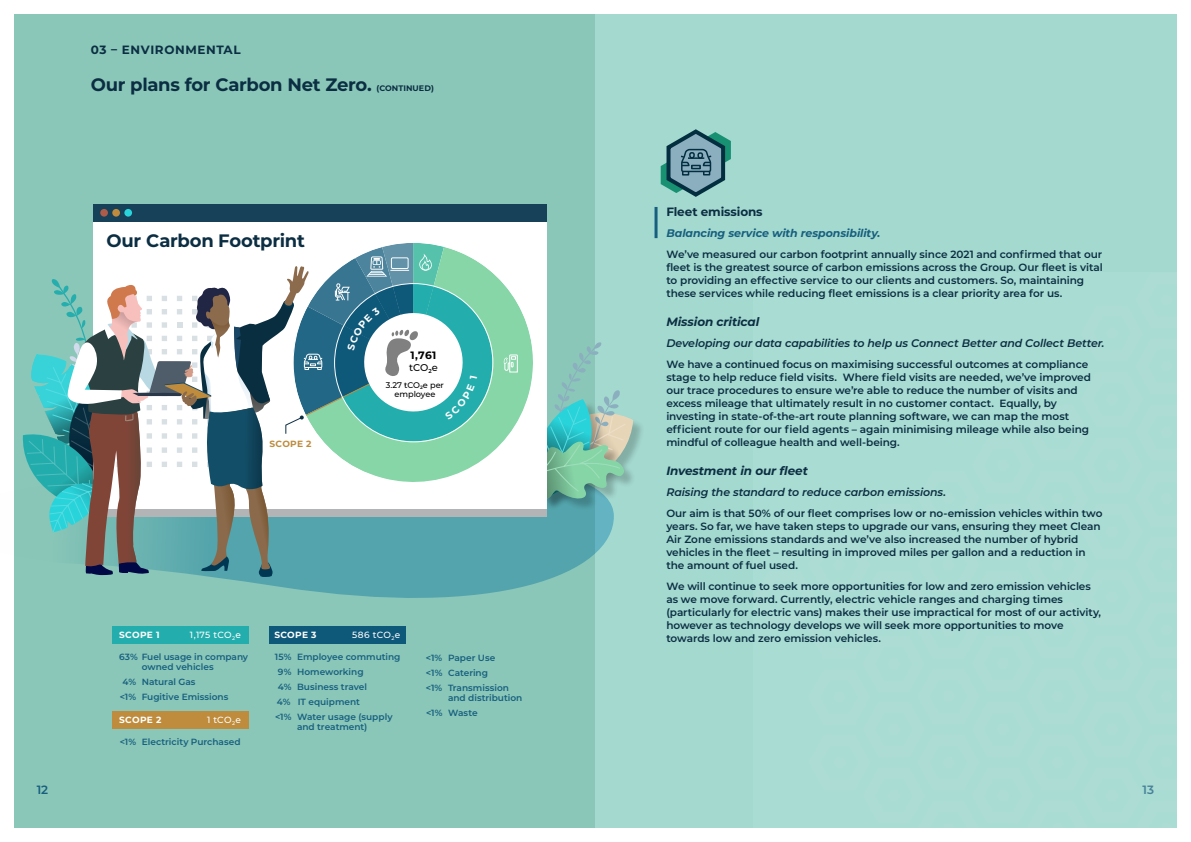
<style>
.page{position:relative;width:1191px;height:842px;background:#fff}
.page>*{position:absolute;margin:0;border:0;box-sizing:border-box;transform-origin:0 0}
.t1{font:700 18px "Montserrat";letter-spacing:-.015em;color:#0b2e43}
.t2{font:italic 700 12px "Montserrat";letter-spacing:-.01em;color:#0b2e43}
.t3{font:700 12px "Montserrat";letter-spacing:.05em;color:#0b2e43}
.t4{font:700 12px "Montserrat";color:#0b2e43}
.t5{font:600 12px "Montserrat";color:#175f7f}
.t6{font:600 12px "Montserrat";color:#478199}
.t7{font:italic 600 11px "Montserrat";letter-spacing:-.01em;color:#0b2e43}
.t8{font:italic 700 11px "Montserrat";letter-spacing:-.005em;color:#175f7f}
.t9{font:700 10.7px "Montserrat";color:#000}
.t10{font:600 10.5px/13px "Montserrat";letter-spacing:-.005em;color:#0b2e43}
.t11{font:500 9.8px "Montserrat";color:#000}
.t12{font:600 9px/15px "Montserrat";color:#175f7f}
.t13{font:500 9px "Montserrat";letter-spacing:.03em;color:#fff}
.t14{font:700 9px "Montserrat";letter-spacing:.035em;color:#fff}
.t15{font:700 9px "Montserrat";letter-spacing:.035em;color:#be8c3c}
.t16{font:500 8.2px/9px "Montserrat";letter-spacing:-.005em;color:#000;text-align:center}
.t17{font:700 8px "Montserrat";letter-spacing:.005em;color:#0b2e43}
.t18{font:500 2.5px "Montserrat";color:#000}
</style>
<div class="page">
<div style="left:14px;top:14px;width:581px;height:814px;background:#8ac7b8"></div>
<div style="left:595px;top:14px;width:581px;height:814px;background:#a4d9cf"></div>
<hr style="left:654px;top:207px;width:3px;height:31px;background:#175f7f">
<svg style="left:660px;top:129px;width:71px;height:68px"></svg>
<div style="left:697px;top:152px;width:6px;height:7px;border:2px solid #032e40;border-radius:50%"></div>
<div style="left:689px;top:152px;width:6px;height:7px;border:2px solid #032e40;border-radius:50%"></div>
<svg style="left:213px;top:511px;width:401px;height:87px;fill:#53a4ac"></svg>
<div style="left:541px;top:414px;width:104px;height:81px;background:#000;opacity:.2"></div>
<div style="left:541px;top:443px;width:95px;height:68px;background:#000;opacity:.2"></div>
<svg style="left:547px;top:342px;width:86px;height:160px"></svg>
<div style="left:94px;top:204px;width:453px;height:19px;background:#174059"></div>
<div style="left:100px;top:209px;width:8px;height:8px;background:#ad5c4a;border-radius:50%"></div>
<div style="left:112px;top:209px;width:8px;height:8px;background:#bf8c3d;border-radius:50%"></div>
<div style="left:124px;top:209px;width:8px;height:8px;background:#29d4db;border-radius:50%"></div>
<div style="left:94px;top:222px;width:453px;height:287px;background:#fff"></div>
<svg style="left:518px;top:305px;width:14px;height:115px;fill:#87d6a8"></svg>
<div style="left:113px;top:626px;width:136px;height:17px;background:#24adad"></div>
<div style="left:113px;top:711px;width:136px;height:17px;background:#be8c3c"></div>
<div style="left:269px;top:626px;width:136px;height:17px;background:#0e587a"></div>
<svg style="left:22px;top:241px;width:496px;height:336px"></svg>
<p class="t3" style="left:91px;top:41px;width:151px">03 – ENVIRONMENTAL</p>
<h1 class="t1" style="left:91px;top:72px;width:283px">Our plans for Carbon Net Zero.</h1>
<p class="t17" style="left:376px;top:83px;width:59px">(CONTINUED)</p>
<h1 class="t1" style="left:106px;top:228px;width:200px">Our Carbon Footprint</h1>
<p class="t15" style="left:269px;top:437px;width:44px">SCOPE 2</p>
<p class="t9" style="left:410px;top:347px;width:27px">1,761</p>
<p class="t11" style="left:409px;top:361px;width:30px">tCO<sub>2</sub>e</p>
<p class="t16" style="left:386px;top:380px;width:60px">3.27 tCO<sub>2</sub>e per employee</p>
<p class="t18" style="left:405px;top:384px;width:3px">2</p>
<p class="t14" style="left:119px;top:628px;width:42px">SCOPE 1</p>
<p class="t13" style="left:190px;top:628px;width:53px">1,175 tCO<sub>2</sub>e</p>
<p class="t12" style="left:142px;top:651px;width:108px;line-height:10px;text-indent:-23px">63% Fuel usage in company owned vehicles</p>
<p class="t12" style="left:120px;top:674px;width:110px;text-indent:3px">4% Natural Gas<br>&lt;1% Fugitive Emissions</p>
<p class="t14" style="left:119px;top:713px;width:44px">SCOPE 2</p>
<p class="t13" style="left:207px;top:713px;width:35px">1 tCO<sub>2</sub>e</p>
<p class="t12" style="left:120px;top:734px;width:122px">&lt;1% Electricity Purchased</p>
<p class="t14" style="left:274px;top:628px;width:44px">SCOPE 3</p>
<p class="t13" style="left:352px;top:628px;width:50px">586 tCO<sub>2</sub>e</p>
<p class="t12" style="left:275px;top:649px;width:127px">15% Employee commuting</p>
<p class="t12" style="left:278px;top:664px;width:87px">9% Homeworking</p>
<p class="t12" style="left:278px;top:679px;width:91px">4% Business travel</p>
<p class="t12" style="left:277px;top:694px;width:85px">4% IT equipment</p>
<p class="t12" style="left:275px;top:709px;width:119px">&lt;1% Water usage (supply</p>
<p class="t12" style="left:297px;top:719px;width:72px">and treatment)</p>
<p class="t12" style="left:426px;top:650px;width:84px">&lt;1% Paper Use &lt;1% Catering<br>&lt;1% Transmission</p>
<p class="t12" style="left:426px;top:690px;width:98px;text-indent:22px">and distribution &lt;1% Waste</p>
<p class="t4" style="left:666px;top:203px;width:98px">Fleet emissions</p>
<p class="t8" style="left:666px;top:225px;width:215px">Balancing service with responsibility.</p>
<p class="t10" style="left:666px;top:247px;width:438px">We’ve measured our carbon footprint annually since 2021 and confirmed that our fleet is the greatest source of carbon emissions across the Group. Our fleet is vital to providing an effective service to our clients and customers. So, maintaining these services while reducing fleet emissions is a clear priority area for us.</p>
<p class="t2" style="left:666px;top:313px;width:94px">Mission critical</p>
<p class="t7" style="left:666px;top:335px;width:439px">Developing our data capabilities to help us Connect Better and Collect Better.</p>
<p class="t10" style="left:666px;top:357px;width:426px">We have a continued focus on maximising successful outcomes at compliance stage to help reduce field visits. Where field visits are needed, we’ve improved our trace procedures to ensure we’re able to reduce the number of visits and excess mileage that ultimately result in no customer contact. Equally, by investing in state-of-the-art route planning software, we can map the most efficient route for our field agents – again minimising mileage while also being mindful of colleague health and well-being.</p>
<p class="t2" style="left:666px;top:462px;width:143px">Investment in our fleet</p>
<p class="t7" style="left:666px;top:484px;width:281px">Raising the standard to reduce carbon emissions.</p>
<p class="t10" style="left:666px;top:506px;width:437px">Our aim is that 50% of our fleet comprises low or no-emission vehicles within two years. So far, we have taken steps to upgrade our vans, ensuring they meet Clean Air Zone emissions standards and we’ve also increased the number of hybrid vehicles in the fleet – resulting in improved miles per gallon and a reduction in the amount of fuel used.</p>
<p class="t10" style="left:666px;top:579px;width:436px">We will continue to seek more opportunities for low and zero emission vehicles as we move forward. Currently, electric vehicle ranges and charging times (particularly for electric vans) makes their use impractical for most of our activity, however as technology develops we will seek more opportunities to move towards low and zero emission vehicles.</p>
<p class="t5" style="left:37px;top:781px;width:13px">12</p>
<p class="t6" style="left:1142px;top:781px;width:13px">13</p>
</div>
